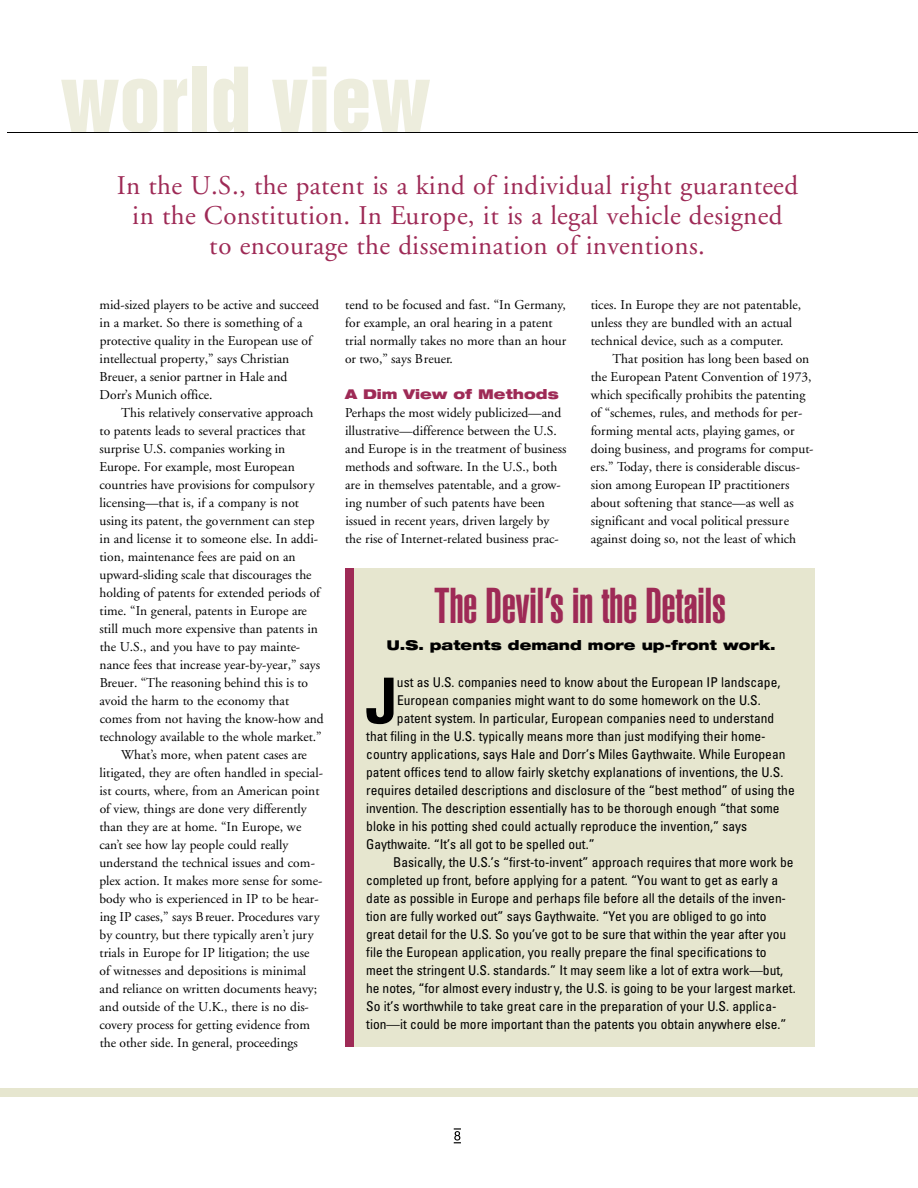
<style>
.page{position:relative;width:918px;height:1188px;background:#fff}
.page>*{position:absolute;margin:0;border:0;box-sizing:border-box;transform-origin:0 0}
.t1{font:81.75px "Helvetica Inserat";color:#ededdd}
.t2{font:700 condensed 63.3px "Univers";color:#000}
.t3{font:900 extra-condensed 49.5px "Helvetica";color:#9e2a56}
.t4{font:27px/30px "Adobe Garamond";letter-spacing:.015em;color:#9e2a56;text-align:center}
.t5{font:13.5px/18px "Adobe Garamond";color:#000}
.t6{font:condensed 13.5px "Univers";color:#000}
.t7{font:900 expanded 13.5px "Helvetica Neue";color:#000}
.t8{font:900 expanded 13.5px "Helvetica Neue";color:#9e2a56}
</style>
<div class="page">
<hr style="left:8px;top:132px;width:910px;height:1px;background:#000">
<div style="left:0;top:1088px;width:918px;height:9px;background:#e6e6cf"></div>
<svg style="left:454px;top:1128px;width:7px;height:15px"></svg>
<div style="left:346px;top:568px;width:469px;height:479px;background:#e6e6cf"></div>
<div style="left:345px;top:568px;width:9px;height:479px;background:#9e2a56"></div>
<h1 class="t1" style="left:60px;top:67px;width:372px">world view</h1>
<h3 class="t4" style="left:117px;top:173px;width:683px">In the U.S., the patent is a kind of individual right guaranteed in the Constitution. In Eu rope, it is a legal vehicle designed<br>to encourage the dissemination of inve n t i o n s .</h3>
<p class="t5" style="left:99px;top:297px;width:221px">mid-sized players to be active and succeed in a market. So there is something of a protective quality in the European use of intellectual property,” says Christian Breuer, a senior partner in Hale and Dorr’s Munich office.</p>
<p class="t5" style="left:121px;top:405px;width:194px">This relatively conservative approach</p>
<p class="t5" style="left:100px;top:423px;width:208px">to patents leads to several practices that</p>
<p class="t5" style="left:99px;top:441px;width:187px">surprise U.S. companies working in</p>
<p class="t5" style="left:100px;top:459px;width:197px">Europe. For example, most European</p>
<p class="t5" style="left:100px;top:477px;width:217px">countries have provisions for compulsory</p>
<p class="t5" style="left:99px;top:495px;width:201px">licensing—that is, if a company is not</p>
<p class="t5" style="left:100px;top:513px;width:217px">using its patent, the government can step</p>
<p class="t5" style="left:100px;top:531px;width:220px">in and license it to someone else. In addi-</p>
<p class="t5" style="left:100px;top:549px;width:198px">tion, maintenance fees are paid on an</p>
<p class="t5" style="left:99px;top:567px;width:214px">upward-sliding scale that discourages the</p>
<p class="t5" style="left:100px;top:585px;width:222px">holding of patents for extended periods of</p>
<p class="t5" style="left:100px;top:603px;width:209px">time. “In general, patents in Europe are</p>
<p class="t5" style="left:99px;top:621px;width:220px">still much more expensive than patents in</p>
<p class="t5" style="left:100px;top:639px;width:202px">the U.S., and you have to pay mainte-</p>
<p class="t5" style="left:100px;top:657px;width:222px">nance fees that increase year-by-year,” says</p>
<p class="t5" style="left:100px;top:675px;width:210px">Breuer. “The reasoning behind this is to</p>
<p class="t5" style="left:99px;top:693px;width:191px">avoid the harm to the economy that</p>
<p class="t5" style="left:100px;top:711px;width:226px">comes from not having the know-how and</p>
<p class="t5" style="left:99px;top:729px;width:224px">technology available to the whole market.”</p>
<p class="t5" style="left:121px;top:747px;width:187px">What’s more, when patent cases are</p>
<p class="t5" style="left:99px;top:765px;width:225px">litigated, they are often handled in special-</p>
<p class="t5" style="left:100px;top:783px;width:222px">ist courts, where, from an American point</p>
<p class="t5" style="left:100px;top:801px;width:209px">of view, things are done very differently</p>
<p class="t5" style="left:99px;top:819px;width:204px">than they are at home. “In Europe, we</p>
<p class="t5" style="left:99px;top:837px;width:191px">can’t see how lay people could really</p>
<p class="t5" style="left:99px;top:855px;width:217px">understand the technical issues and com-</p>
<p class="t5" style="left:99px;top:873px;width:225px">plex action. It makes more sense for some-</p>
<p class="t5" style="left:99px;top:891px;width:221px">body who is experienced in IP to be hear-</p>
<p class="t5" style="left:100px;top:909px;width:222px">ing IP cases,” says Breuer. Procedures vary</p>
<p class="t5" style="left:100px;top:927px;width:216px">by country, but there typically aren’t jury</p>
<p class="t5" style="left:100px;top:945px;width:211px">trials in Europe for IP litigation; the use</p>
<p class="t5" style="left:99px;top:963px;width:208px">of witnesses and depositions is minimal</p>
<p class="t5" style="left:100px;top:981px;width:219px">and reliance on written documents heavy;</p>
<p class="t5" style="left:99px;top:999px;width:211px">and outside of the U.K., there is no dis-</p>
<p class="t5" style="left:100px;top:1017px;width:212px">covery process for getting evidence from</p>
<p class="t5" style="left:100px;top:1035px;width:200px">the other side. In general, proceedings</p>
<p class="t5" style="left:345px;top:297px;width:223px">tend to be focused and fast. “In Germany, for example, an oral hearing in a patent trial normally takes no more than an hour or two,” says Breuer.</p>
<p class="t8" style="left:345px;top:389px;width:215px">A Dim View of Methods</p>
<p class="t5" style="left:345px;top:405px;width:223px">Perhaps the most widely publicized—and illustrative—difference between the U.S. and Europe is in the treatment of business methods and software. In the U.S., both are in themselves patentable, and a grow&shy;ing number of such patents have been issued in recent years, driven largely by the rise of Internet-related business prac-</p>
<p class="t5" style="left:591px;top:297px;width:212px">tices. In Europe they are not patentable, unless they are bundled with an actual technical device, such as a computer.</p>
<p class="t5" style="left:591px;top:351px;width:224px;text-indent:22px">That position has long been based on the European Patent Convention of 1973, which specifically prohibits the patenting of “schemes, rules, and methods for per&shy;forming mental acts, playing games, or doing business, and programs for comput&shy;ers.” Today, there is considerable discus&shy;sion among European IP practitioners about softening that stance—as well as significant and vocal political pressure against doing so, not the least of which</p>
<h3 class="t3" style="left:434px;top:588px;width:293px">The Devil’s in the Details</h3>
<p class="t7" style="left:387px;top:640px;width:390px">U.S. patents demand more up-front work.</p>
<h2 class="t2" style="left:365px;top:678px;width:33px">J</h2>
<p class="t6" style="left:397px;top:678px;width:385px">ust as U.S. companies need to know about the European IP landscape,</p>
<p class="t6" style="left:397px;top:696px;width:365px">European companies might want to do some homework on the U.S.</p>
<p class="t6" style="left:397px;top:714px;width:379px">patent system. In particular, European companies need to understand</p>
<p class="t6" style="left:366px;top:732px;width:401px">that filing in the U.S. typically means more than just modifying their home-</p>
<p class="t6" style="left:366px;top:750px;width:421px">country applications, says Hale and Dorr’s Miles Gaythwaite. While European</p>
<p class="t6" style="left:366px;top:768px;width:419px">patent offices tend to allow fairly sketchy explanations of inventions, the U.S.</p>
<p class="t6" style="left:366px;top:786px;width:430px">requires detailed descriptions and disclosure of the “best method” of using the</p>
<p class="t6" style="left:366px;top:804px;width:415px">invention. The description essentially has to be thorough enough “that some</p>
<p class="t6" style="left:366px;top:822px;width:382px">bloke in his potting shed could actually reproduce the invention,” says</p>
<p class="t6" style="left:366px;top:840px;width:230px">Gaythwaite. “It’s all got to be spelled out.”</p>
<p class="t6" style="left:393px;top:858px;width:402px">Basically, the U.S.’s “first-to-invent” approach requires that more work be</p>
<p class="t6" style="left:366px;top:876px;width:414px">completed up front, before applying for a patent. “You want to get as early a</p>
<p class="t6" style="left:366px;top:894px;width:421px">date as possible in Europe and perhaps file before all the details of the inven-</p>
<p class="t6" style="left:366px;top:912px;width:402px">tion are fully worked out” says Gaythwaite. “Yet you are obliged to go into</p>
<p class="t6" style="left:366px;top:930px;width:422px">great detail for the U.S. So you’ve got to be sure that within the year after you</p>
<p class="t6" style="left:366px;top:948px;width:402px">file the European application, you really prepare the final specifications to</p>
<p class="t6" style="left:366px;top:966px;width:419px">meet the stringent U.S. standards.” It may seem like a lot of extra work—but,</p>
<p class="t6" style="left:366px;top:984px;width:431px">he notes, “for almost every industr y, the U.S. is going to be your largest market.</p>
<p class="t6" style="left:366px;top:1002px;width:412px">So it’s worthwhile to take great care in the preparation of your U.S. applica-</p>
<p class="t6" style="left:366px;top:1020px;width:422px">tion—it could be more important than the patents you obtain anywhere else.”</p>
</div>
